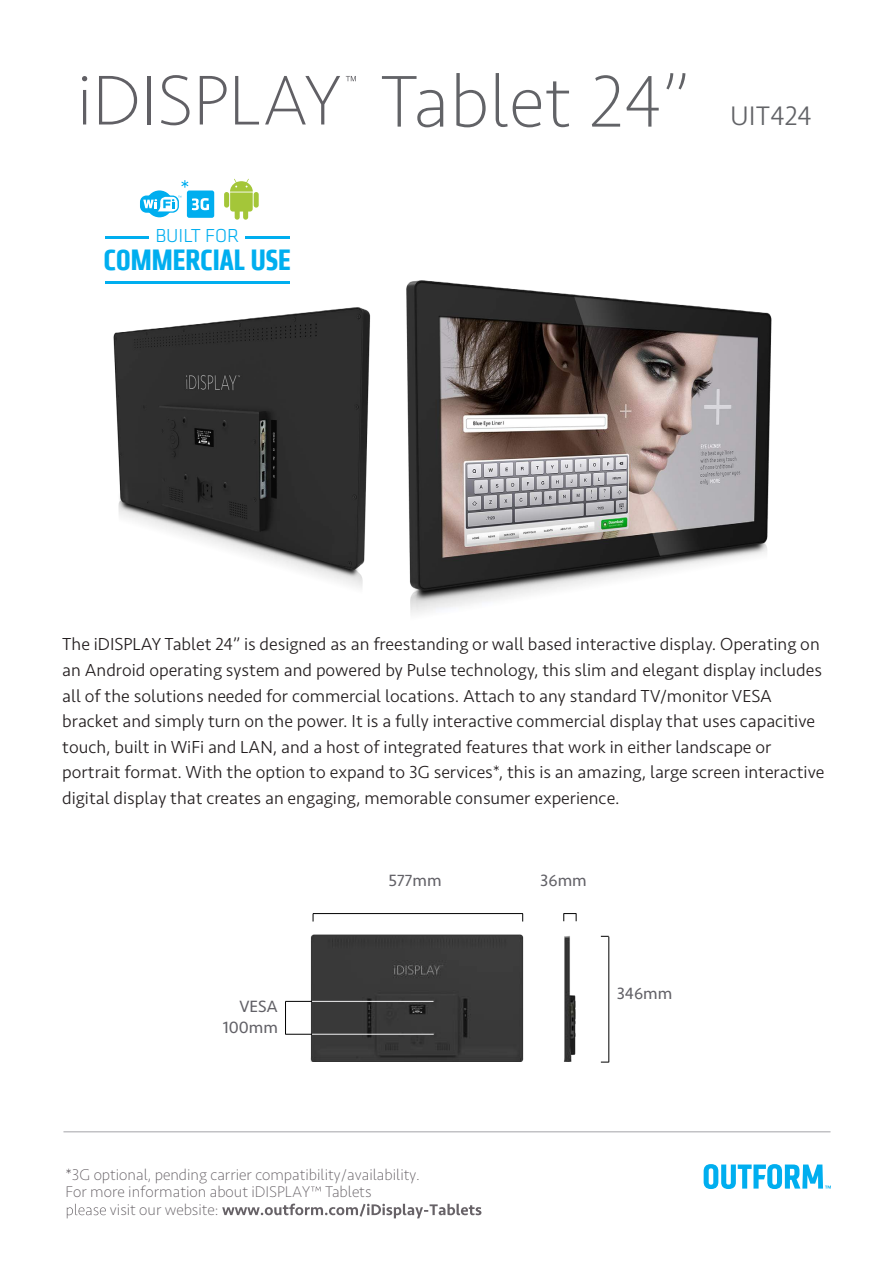
<style>
.page{position:relative;width:894px;height:1263px;background:#fff}
.page>*{position:absolute;margin:0;border:0;box-sizing:border-box;transform-origin:0 0}
.t1{font:200 75.9px "Seravek Basic";letter-spacing:.005em;color:#626367}
.t2{font:700 condensed 30.45px "Klavika CH";color:#00aeef}
.t3{font:300 27.75px "Seravek Basic";color:#626367}
.t4{font:300 19.5px "Klavika";color:#00aeef}
.t5{font:300 18px/25.5px "Seravek Basic";color:#231e1f}
.t6{font:16.95px/20.2px "Seravek Basic";color:#626167;text-align:right}
.t7{font:200 16.05px "Seravek Basic";color:#676267}
.s1{font-family:"Seravek"}
.s2{font-weight:300}
</style>
<div class="page">
<svg style="left:82px;top:76px;width:5px;height:48px"></svg>
<svg style="left:99px;top:76px;width:38px;height:48px"></svg>
<hr style="left:147px;top:76px;width:3px;height:48px;background:#616065">
<svg style="left:161px;top:75px;width:28px;height:50px"></svg>
<svg style="left:200px;top:76px;width:26px;height:48px"></svg>
<svg style="left:235px;top:76px;width:24px;height:48px"></svg>
<svg style="left:265px;top:76px;width:91px;height:48px"></svg>
<img style="left:105px;top:210px;width:667px;height:404px">
<hr style="left:105px;top:282px;width:184px;height:2px;background:#00aeef">
<hr style="left:105px;top:236px;width:43px;height:2px;background:#00aeef">
<hr style="left:245px;top:236px;width:44px;height:2px;background:#00aeef">
<svg style="left:140px;top:195px;width:39px;height:18px"></svg>
<svg style="left:146px;top:190px;width:27px;height:27px"></svg>
<svg style="left:143px;top:196px;width:38px;height:15px"></svg>
<div style="left:224px;top:192px;width:5px;height:16px;background:#a4c639;border-radius:3px"></div>
<div style="left:253px;top:192px;width:5px;height:16px;background:#a4c639;border-radius:3px"></div>
<svg style="left:230px;top:179px;width:23px;height:41px"></svg>
<div style="left:187px;top:190px;width:27px;height:28px;background:#00aeef;border-radius:2px"></div>
<svg style="left:192px;top:198px;width:17px;height:12px"></svg>
<svg style="left:181px;top:180px;width:7px;height:8px"></svg>
<svg style="left:703px;top:1164px;width:127px;height:25px"></svg>
<hr style="left:63px;top:1131px;width:767px;height:1px;background:#a8a8ad">
<img style="left:563px;top:936px;width:13px;height:126px">
<img style="left:310px;top:934px;width:213px;height:128px">
<svg style="left:563px;top:913px;width:13px;height:8px"></svg>
<hr style="left:608px;top:936px;width:1px;height:126px;background:#000">
<hr style="left:313px;top:913px;width:209px;height:1px;background:#000">
<hr style="left:285px;top:1001px;width:1px;height:33px;background:#000">
<hr style="left:312px;top:1034px;width:121px;height:1px;background:#f2f2f3">
<svg style="left:285px;top:1034px;width:27px;height:1px"></svg>
<hr style="left:312px;top:1001px;width:121px;height:1px;background:#f2f2f3">
<svg style="left:285px;top:1001px;width:27px;height:1px"></svg>
<svg style="left:311px;top:1186px;width:9px;height:5px"></svg>
<svg style="left:67px;top:1203px;width:39px;height:15px"></svg>
<svg style="left:222px;top:1203px;width:259px;height:15px"></svg>
<p class="t4" style="left:155px;top:224px;width:85px">BUILT FOR</p>
<h2 class="t2" style="left:104px;top:240px;width:188px">COMMERCIAL USE</h2>
<h1 class="t1" style="left:380px;top:56px;width:310px">Tablet 24”</h1>
<h3 class="t3" style="left:730px;top:100px;width:83px">UIT424</h3>
<p class="t5" style="left:62px;top:631px;width:763px">The iDISPLAY Tablet 24” is designed as an freestanding or wall based interactive display. Operating on an Android operating system and powered by Pulse technology, this slim and elegant display includes all of the solutions needed for commercial locations. Attach to any standard TV/monitor VESA bracket and simply turn on the power. It is a fully interactive commercial display that uses capacitive touch, built in WiFi and LAN, and a host of integrated features that work in either landscape or portrait format. With the option to expand to 3G services*, this is an amazing, large screen interactive digital display that creates an engaging, memorable consumer experience.</p>
<p class="t6" style="left:223px;top:996px;width:57px">VESA<br>100mm</p>
<p class="t6" style="left:388px;top:870px;width:55px">5<span class="s1">77</span>mm</p>
<p class="t6" style="left:540px;top:870px;width:48px">3<span class="s1">6</span>mm</p>
<p class="t6" style="left:616px;top:982px;width:57px">34<span class="s1">6</span>mm</p>
<p class="t7" style="left:65px;top:1165px;width:356px"><span class="s2">*</span>3G optional, pending carrier compatibility/availability.</p>
<p class="t7" style="left:65px;top:1182px;width:307px">For more information about iDISPLAY Tablets</p>
<p class="t7" style="left:110px;top:1200px;width:110px">visit our website:</p>
</div>
